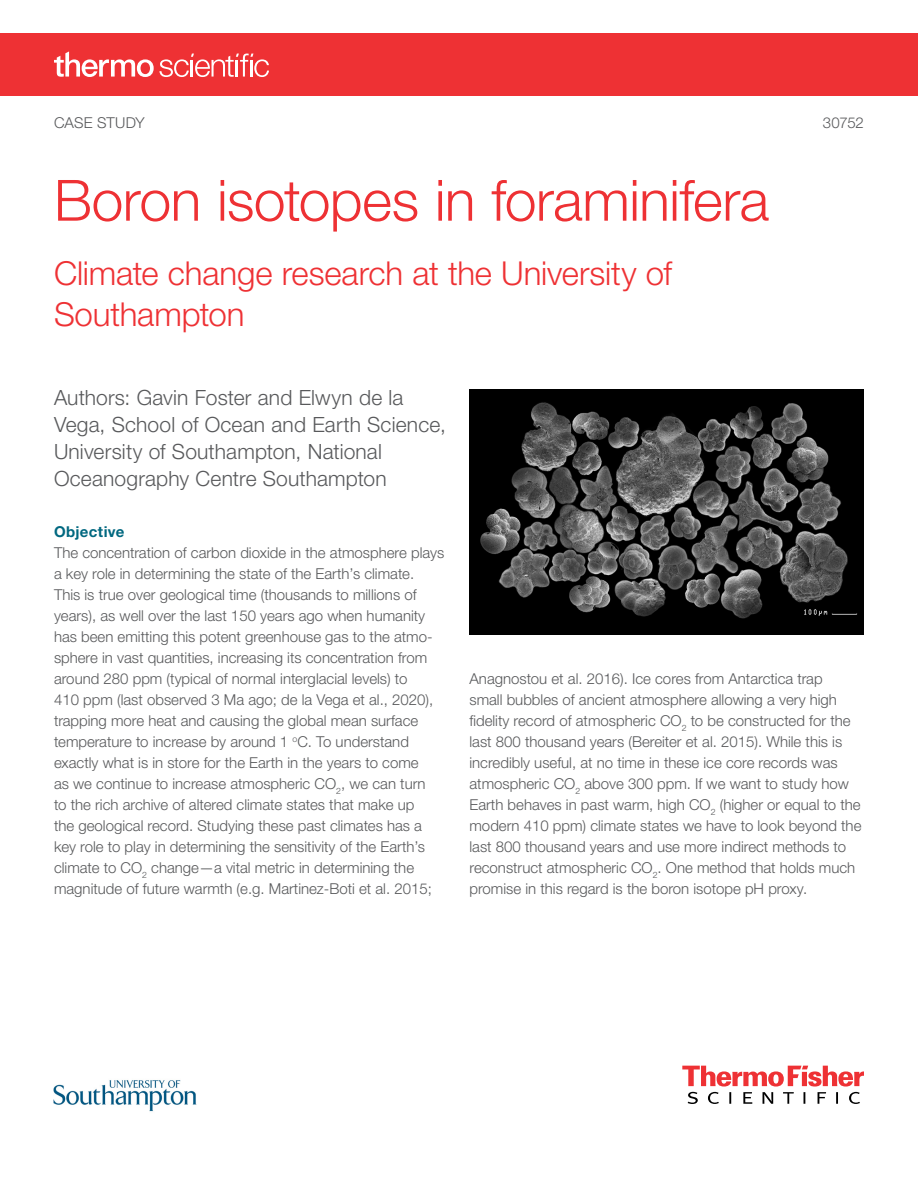
<style>
.page{position:relative;width:918px;height:1188px;background:#fff}
.page>*{position:absolute;margin:0;border:0;box-sizing:border-box;transform-origin:0 0}
.t1{font:300 57px "Helvetica Neue LTW1 G";letter-spacing:-.01em;color:#ee3134}
.t2{font:300 33px/40.5px "Helvetica Neue LTW1 G";letter-spacing:-.005em;color:#ee3134}
.t3{font:300 21px/27px "Helvetica Neue LTW1 G";letter-spacing:.01em;color:#58595b}
.t4{font:300 15px/21px "Helvetica Neue LTW1 G";color:#58595b}
.t5{font:700 15px "Helvetica Neue LTW1 G";letter-spacing:.025em;color:#006880}
</style>
<div class="page">
<img style="left:470px;top:390px;width:394px;height:244px">
<img style="left:54px;top:1080px;width:143px;height:32px">
<svg style="left:682px;top:1065px;width:182px;height:39px"></svg>
<div style="left:0;top:33px;width:918px;height:63px;background:#ee3134"></div>
<p class="t4" style="left:54px;top:112px;width:92px">CASE STUDY</p>
<p class="t4" style="left:823px;top:112px;width:43px">30752</p>
<h1 class="t1" style="left:54px;top:166px;width:717px">Boron isotopes in foraminifera</h1>
<h2 class="t2" style="left:54px;top:253px;width:620px">Climate change research at the University of<br>Southampton</h2>
<h3 class="t3" style="left:54px;top:384px;width:393px">Authors: Gavin Foster and Elwyn de la Vega, School of Ocean and Earth Science, University of Southampton, National Oceanography Centre Southampton</h3>
<p class="t5" style="left:54px;top:522px;width:72px">Objective</p>
<p class="t4" style="left:54px;top:542px;width:392px">The concentration of carbon dioxide in the atmosphere plays a key role in determining the state of the Earth’s climate.<br>This is true over geological time (thousands to millions of years), as well over the last 150 years ago when humanity has been emitting this potent greenhouse gas to the atmo&shy;sphere in vast quantities, increasing its concentration from around 280 ppm (typical of normal interglacial levels) to<br>410 ppm (last observed 3 Ma ago; de la Vega et al., 2020), trapping more heat and causing the global mean surface temperature to increase by around 1 <sup>o</sup>C. To understand exactly what is in store for the Earth in the years to come<br>as we continue to increase atmospheric CO<sub>2</sub>, we can turn<br>to the rich archive of altered climate states that make up<br>the geological record. Studying these past climates has a key role to play in determining the sensitivity of the Earth’s climate to CO<sub>2</sub> change—a vital metric in determining the magnitude of future warmth (e.g. Martinez-Boti et al. 2015;</p>
<p class="t4" style="left:470px;top:668px;width:393px">Anagnostou et al. 2016). Ice cores from Antarctica trap<br>small bubbles of ancient atmosphere allowing a very high fidelity record of atmospheric CO<sub>2</sub> to be constructed for the last 800 thousand years (Bereiter et al. 2015). While this is incredibly useful, at no time in these ice core records was atmospheric CO<sub>2</sub> above 300 ppm. If we want to study how Earth behaves in past warm, high CO<sub>2</sub> (higher or equal to the modern 410 ppm) climate states we have to look beyond the last 800 thousand years and use more indirect methods to reconstruct atmospheric CO<sub>2</sub>. One method that holds much promise in this regard is the boron isotope pH proxy.</p>
</div>
